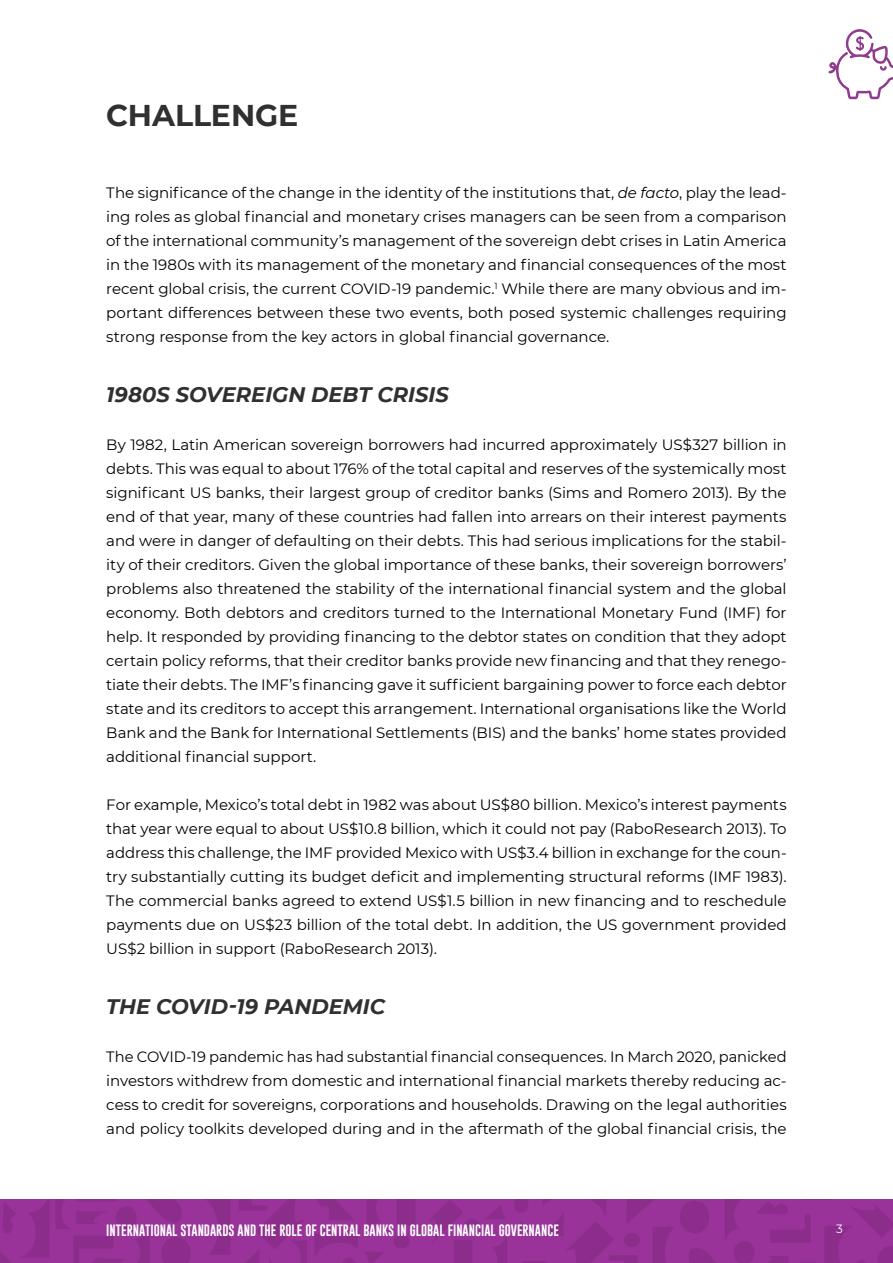
<style>
.page{position:relative;width:893px;height:1263px;background:#fff}
.page>*{position:absolute;margin:0;border:0;box-sizing:border-box;transform-origin:0 0}
.t1{font:700 30px "Montserrat";letter-spacing:-.005em;color:#2f302f}
.t2{font:italic 700 21px "Montserrat";color:#2f302f}
.t3{font:15px/24px "Montserrat";letter-spacing:-.005em;color:#000;text-align:justify}
.t4{font:12px "Gobold";color:#fff}
.t5{font:12px "Montserrat";color:#fff}
.s1{font-style:italic}
</style>
<div class="page">
<div style="left:0;top:1199px;width:893px;height:64px;background:#939"></div>
<svg style="left:514px;top:1199px;width:379px;height:64px"></svg>
<svg style="left:430px;top:1200px;width:77px;height:63px"></svg>
<svg style="left:0;top:1199px;width:415px;height:64px"></svg>
<svg style="left:828px;top:29px;width:65px;height:70px"></svg>
<h1 class="t1" style="left:106px;top:94px;width:193px">CHALLENGE</h1>
<p class="t3" style="left:106px;top:180px;width:682px">The significance of the change in the identity of the institutions that, <span class="s1">de facto</span>, play the lead&shy;ing roles as global financial and monetary crises managers can be seen from a comparison of the international community’s management of the sovereign debt crises in Latin America in the 1980s with its management of the monetary and financial consequences of the most recent global crisis, the current COVID-19 pandemic.<sup>1</sup> While there are many obvious and im&shy;portant differences between these two events, both posed systemic challenges requiring strong response from the key actors in global financial governance.</p>
<h2 class="t2" style="left:106px;top:379px;width:344px">1980S SOVEREIGN DEBT CRISIS</h2>
<p class="t3" style="left:106px;top:432px;width:682px">By 1982, Latin American sovereign borrowers had incurred approximately US$327 billion in debts. This was equal to about 176% of the total capital and reserves of the systemically most significant US banks, their largest group of creditor banks (Sims and Romero 2013). By the end of that year, many of these countries had fallen into arrears on their interest payments and were in danger of defaulting on their debts. This had serious implications for the stabil&shy;ity of their creditors. Given the global importance of these banks, their sovereign borrowers’ problems also threatened the stability of the international financial system and the global economy. Both debtors and creditors turned to the International Monetary Fund (IMF) for help. It responded by providing financing to the debtor states on condition that they adopt certain policy reforms, that their creditor banks provide new financing and that they renego&shy;tiate their debts. The IMF’s financing gave it sufficient bargaining power to force each debtor state and its creditors to accept this arrangement. International organisations like the World Bank and the Bank for International Settlements (BIS) and the banks’ home states provided additional financial support.</p>
<p class="t3" style="left:106px;top:792px;width:682px">For example, Mexico’s total debt in 1982 was about US$80 billion. Mexico’s interest payments that year were equal to about US$10.8 billion, which it could not pay (RaboResearch 2013). To address this challenge, the IMF provided Mexico with US$3.4 billion in exchange for the coun&shy;try substantially cutting its budget deficit and implementing structural reforms (IMF 1983).<br>The commercial banks agreed to extend US$1.5 billion in new financing and to reschedule payments due on US$23 billion of the total debt. In addition, the US government provided US$2 billion in support (RaboResearch 2013).</p>
<h2 class="t2" style="left:106px;top:991px;width:280px">THE COVID-19 PANDEMIC</h2>
<p class="t3" style="left:106px;top:1044px;width:682px">The COVID-19 pandemic has had substantial financial consequences. In March 2020, panicked investors withdrew from domestic and international financial markets thereby reducing ac&shy;cess to credit for sovereigns, corporations and households. Drawing on the legal authorities and policy toolkits developed during and in the aftermath of the global financial crisis, the</p>
<p class="t4" style="left:106px;top:1223px;width:454px">INTERNATIONAL STANDARDS AND THE ROLE OF CENTRAL BANKS IN GLOBAL FINANCIAL GOVERNANCE</p>
<p class="t5" style="left:836px;top:1221px;width:8px">3</p>
</div>
